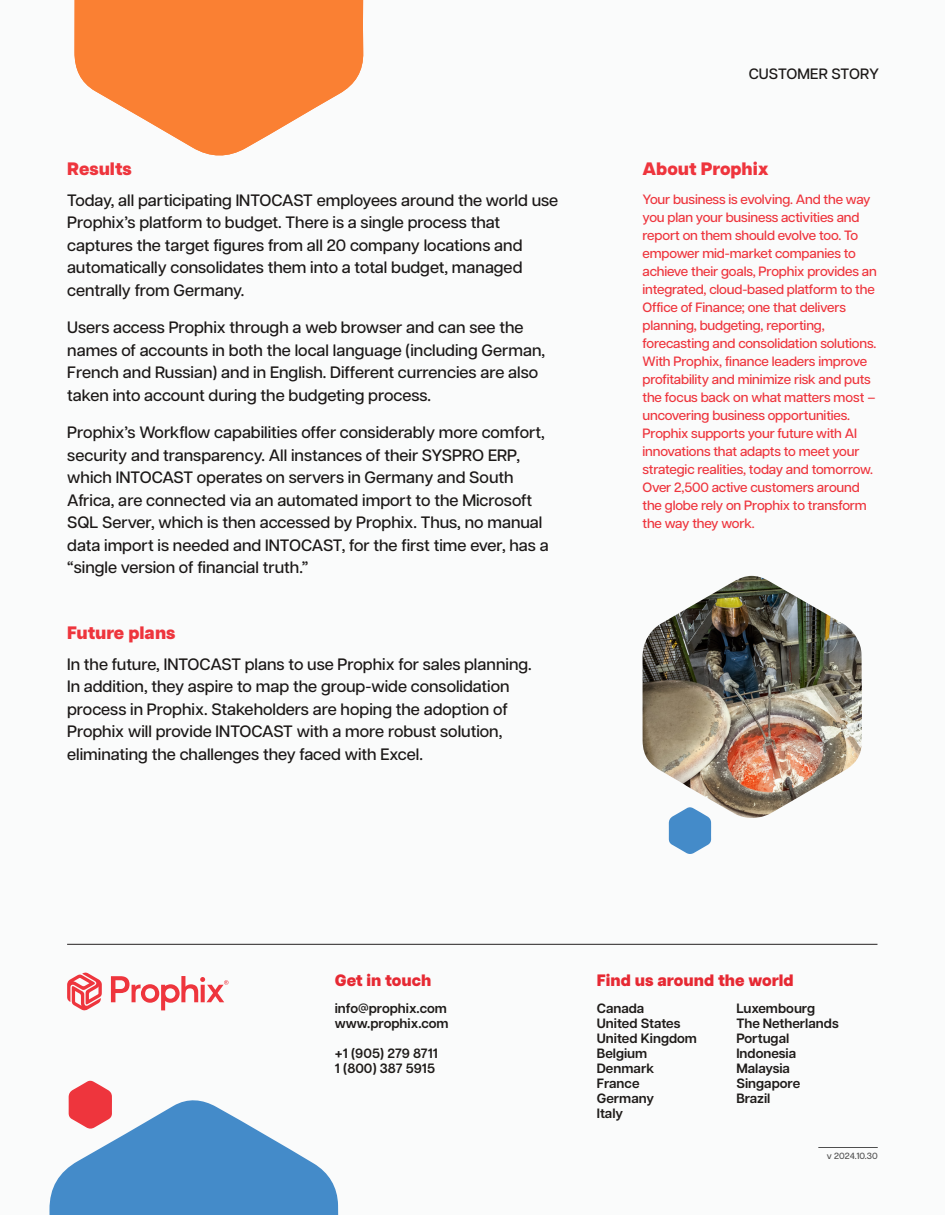
<style>
.page{position:relative;width:945px;height:1215px;background:#fafbfb}
.page>*{position:absolute;margin:0;border:0;box-sizing:border-box;transform-origin:0 0}
.t1{font:800 18px "Articulat CF";color:#ee353d}
.t2{font:500 16.5px/22.5px "Articulat CF";color:#1b1817}
.t3{font:800 16.5px "Articulat CF";color:#e62933}
.t4{font:500 15px "Articulat CF";letter-spacing:.01em;color:#1b1817}
.t5{font:500 13.5px/18px "Articulat CF";letter-spacing:-.01em;color:#ee353d}
.t6{font:600 13.5px "Articulat CF";color:#1f1c1a}
.t7{font:500 9px "Articulat CF";color:#4f4f4f}
</style>
<div class="page">
<svg style="left:49px;top:1080px;width:290px;height:135px"></svg>
<svg style="left:74px;top:0;width:290px;height:156px"></svg>
<svg style="left:111px;top:976px;width:117px;height:34px"></svg>
<svg style="left:67px;top:972px;width:35px;height:39px"></svg>
<hr style="left:67px;top:944px;width:810px;height:1px;background:#231f20">
<img style="left:643px;top:576px;width:219px;height:242px">
<svg style="left:669px;top:807px;width:42px;height:47px"></svg>
<hr style="left:818px;top:1147px;width:60px;height:1px;background:#4f4f4f">
<p class="t4" style="left:749px;top:66px;width:132px">CUSTOMER STORY</p>
<p class="t1" style="left:67px;top:158px;width:66px">Results</p>
<p class="t1" style="left:643px;top:158px;width:128px">About Prophix</p>
<p class="t2" style="left:67px;top:189px;width:492px">Today, all participating INTOCAST employees around the world use Prophix’s platform to budget. There is a single process that captures the target figures from all 20 company locations and automatically consolidates them into a total budget, managed centrally from Germany.</p>
<p class="t2" style="left:67px;top:317px;width:480px">Users access Prophix through a web browser and can see the names of accounts in both the local language (including German, French and Russian) and in English. Different currencies are also taken into account during the budgeting process.</p>
<p class="t2" style="left:67px;top:422px;width:483px">Prophix’s Workflow capabilities offer considerably more comfort, security and transparency. All instances of their SYSPRO ERP, which INTOCAST operates on servers in Germany and South Africa, are connected via an automated import to the Microsoft SQL Server, which is then accessed by Prophix. Thus, no manual data import is needed and INTOCAST, for the first time ever, has a “single version of financial truth.”</p>
<p class="t5" style="left:643px;top:190px;width:230px">Your business is evolving. And the way</p>
<p class="t5" style="left:643px;top:208px;width:219px">you plan your business activities and</p>
<p class="t5" style="left:643px;top:226px;width:217px">report on them should evolve too. To</p>
<p class="t5" style="left:643px;top:244px;width:215px">empower mid-market companies to</p>
<p class="t5" style="left:643px;top:262px;width:236px">achieve their goals, Prophix provides an integrated, cloud-based platform to the</p>
<p class="t5" style="left:643px;top:298px;width:205px">Office of Finance; one that delivers</p>
<p class="t5" style="left:643px;top:316px;width:184px">planning, budgeting, reporting,</p>
<p class="t5" style="left:643px;top:334px;width:235px">forecasting and consolidation solutions.</p>
<p class="t5" style="left:643px;top:352px;width:230px">With Prophix, finance leaders improve profitability and minimize risk and puts</p>
<p class="t5" style="left:643px;top:388px;width:234px">the focus back on what matters most –</p>
<p class="t5" style="left:643px;top:406px;width:209px">uncovering business opportunities.</p>
<p class="t5" style="left:643px;top:424px;width:216px">Prophix supports your future with AI</p>
<p class="t5" style="left:643px;top:442px;width:219px">innovations that adapts to meet your</p>
<p class="t5" style="left:643px;top:460px;width:232px">strategic realities, today and tomorrow.</p>
<p class="t5" style="left:643px;top:478px;width:219px">Over 2,500 active customers around</p>
<p class="t5" style="left:643px;top:496px;width:226px">the globe rely on Prophix to transform</p>
<p class="t5" style="left:643px;top:514px;width:114px">the way they work.</p>
<p class="t1" style="left:67px;top:622px;width:110px">Future plans</p>
<p class="t2" style="left:67px;top:653px;width:466px">In the future, INTOCAST plans to use Prophix for sales planning.<br>In addition, they aspire to map the group-wide consolidation process in Prophix. Stakeholders are hoping the adoption of Prophix will provide INTOCAST with a more robust solution, eliminating the challenges they faced with Excel.</p>
<p class="t3" style="left:335px;top:970px;width:98px">Get in touch</p>
<p class="t6" style="left:335px;top:1001px;width:114px">info@prophix.com</p>
<p class="t6" style="left:335px;top:1016px;width:115px">www.prophix.com</p>
<p class="t6" style="left:335px;top:1046px;width:105px">+1 (905) 279 8711</p>
<p class="t6" style="left:335px;top:1061px;width:102px">1 (800) 387 5915</p>
<p class="t3" style="left:597px;top:970px;width:198px">Find us around the world</p>
<p class="t6" style="left:597px;top:1001px;width:49px">Canada</p>
<p class="t6" style="left:597px;top:1016px;width:85px">United States</p>
<p class="t6" style="left:597px;top:1031px;width:102px">United Kingdom</p>
<p class="t6" style="left:597px;top:1046px;width:52px">Belgium</p>
<p class="t6" style="left:597px;top:1061px;width:59px">Denmark</p>
<p class="t6" style="left:597px;top:1076px;width:44px">France</p>
<p class="t6" style="left:597px;top:1091px;width:59px">Germany</p>
<p class="t6" style="left:597px;top:1106px;width:28px">Italy</p>
<p class="t6" style="left:736px;top:1001px;width:80px">Luxembourg</p>
<p class="t6" style="left:736px;top:1016px;width:104px">The Netherlands</p>
<p class="t6" style="left:736px;top:1031px;width:54px">Portugal</p>
<p class="t6" style="left:736px;top:1046px;width:61px">Indonesia</p>
<p class="t6" style="left:736px;top:1061px;width:55px">Malaysia</p>
<p class="t6" style="left:736px;top:1076px;width:65px">Singapore</p>
<p class="t6" style="left:736px;top:1091px;width:36px">Brazil</p>
<p class="t7" style="left:827px;top:1151px;width:52px">v 2024.10.30</p>
</div>
